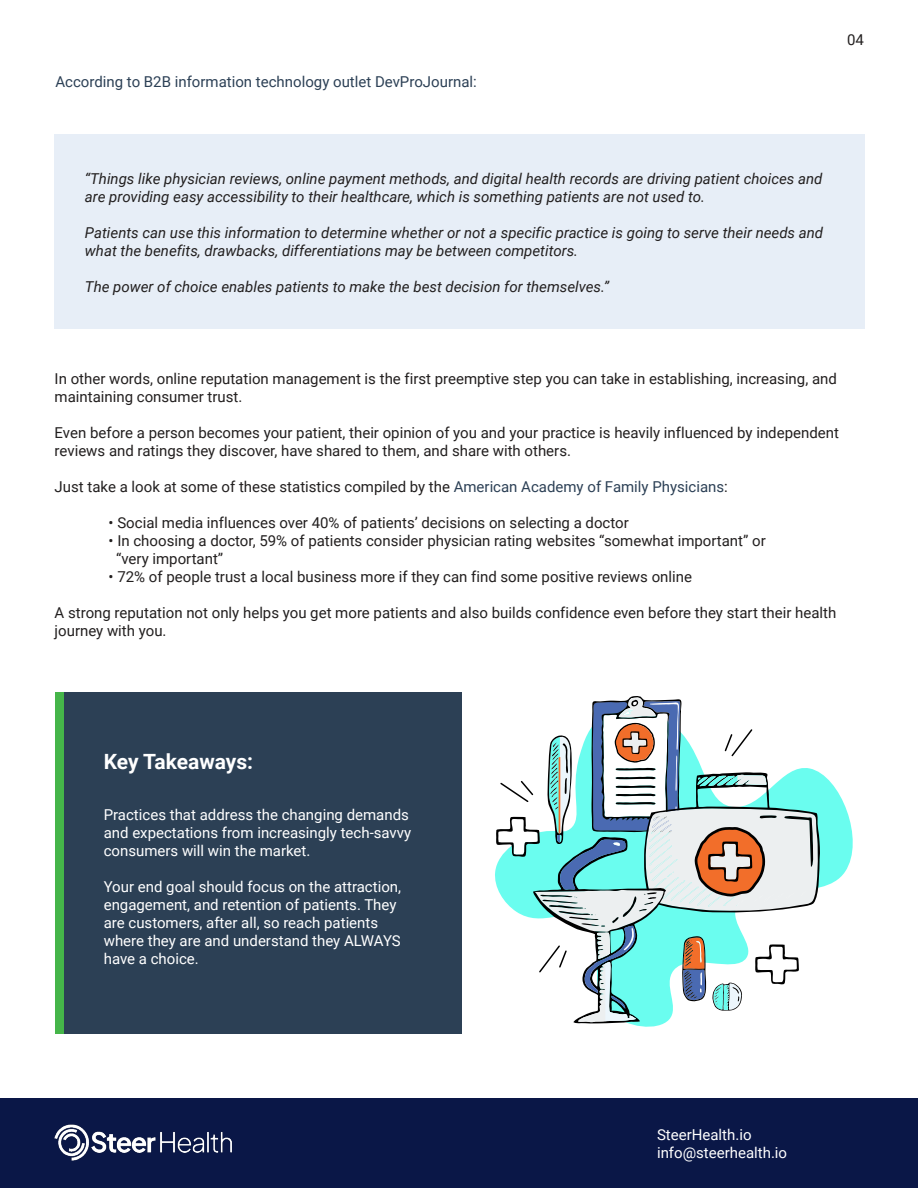
<style>
.page{position:relative;width:918px;height:1188px;background:#fff}
.page>*{position:absolute;margin:0;border:0;box-sizing:border-box;transform-origin:0 0}
.t1{font:700 21px "Roboto";letter-spacing:-.005em;color:#fff}
.t2{font:15px/18px "Roboto";color:#221f1f}
.t3{font:italic 15px/18px "Roboto";color:#221f1f}
.t4{font:15px/18px "Roboto";color:#fff}
.t5{font:15px "Roboto";color:#2c4055}
.s1{color:#2c4055}
</style>
<div class="page">
<div style="left:54px;top:135px;width:810px;height:194px;background:#e7eef7"></div>
<div style="left:58px;top:692px;width:404px;height:342px;background:#2c4055"></div>
<div style="left:55px;top:692px;width:9px;height:342px;background:#45b549"></div>
<svg style="left:495px;top:773px;width:358px;height:254px"></svg>
<svg style="left:496px;top:696px;width:324px;height:327px"></svg>
<div style="left:0;top:1098px;width:918px;height:90px;background:#0a1747"></div>
<img style="left:54px;top:1125px;width:178px;height:36px">
<p class="t5" style="left:55px;top:71px;width:423px">According to B2B information technology outlet DevProJournal:</p>
<p class="t2" style="left:847px;top:31px;width:18px">04</p>
<p class="t3" style="left:85px;top:169px;width:739px">“Things like physician reviews, online payment methods, and digital health records are driving patient choices and are providing easy accessibility to their healthcare, which is something patients are not used to.</p>
<p class="t3" style="left:85px;top:223px;width:740px">Patients can use this information to determine whether or not a specific practice is going to serve their needs and what the benefits, drawbacks, differentiations may be between competitors.</p>
<p class="t3" style="left:85px;top:277px;width:526px">The power of choice enables patients to make the best decision for themselves.”</p>
<p class="t2" style="left:55px;top:369px;width:784px">In other words, online reputation management is the first preemptive step you can take in establishing, increasing, and maintaining consumer trust.</p>
<p class="t2" style="left:55px;top:423px;width:786px">Even before a person becomes your patient, their opinion of you and your practice is heavily influenced by independent reviews and ratings they discover, have shared to them, and share with others.</p>
<p class="t2" style="left:55px;top:477px;width:675px">Just take a look at some of these statistics compiled by the <span class="s1">American Academy of Family Physicians</span>:</p>
<p class="t2" style="left:109px;top:513px;width:522px">• Social media influences over 40% of patients’ decisions on selecting a doctor</p>
<p class="t2" style="left:116px;top:531px;width:651px;text-indent:-7px">• In choosing a doctor, 59% of patients consider physician rating websites “somewhat important” or “very important”</p>
<p class="t2" style="left:109px;top:567px;width:585px">• 72% of people trust a local business more if they can find some positive reviews online</p>
<p class="t2" style="left:55px;top:603px;width:783px">A strong reputation not only helps you get more patients and also builds confidence even before they start their health journey with you.</p>
<h1 class="t1" style="left:104px;top:747px;width:151px">Key Takeaways:</h1>
<p class="t4" style="left:104px;top:806px;width:309px">Practices that address the changing demands and expectations from increasingly tech-savvy consumers will win the market.</p>
<p class="t4" style="left:104px;top:878px;width:299px">Your end goal should focus on the attraction, engagement, and retention of patients. They are customers, after all, so reach patients where they are and understand they ALWAYS have a choice.</p>
<p class="t4" style="left:657px;top:1126px;width:132px">SteerHealth.io info@steerhealth.io</p>
</div>
